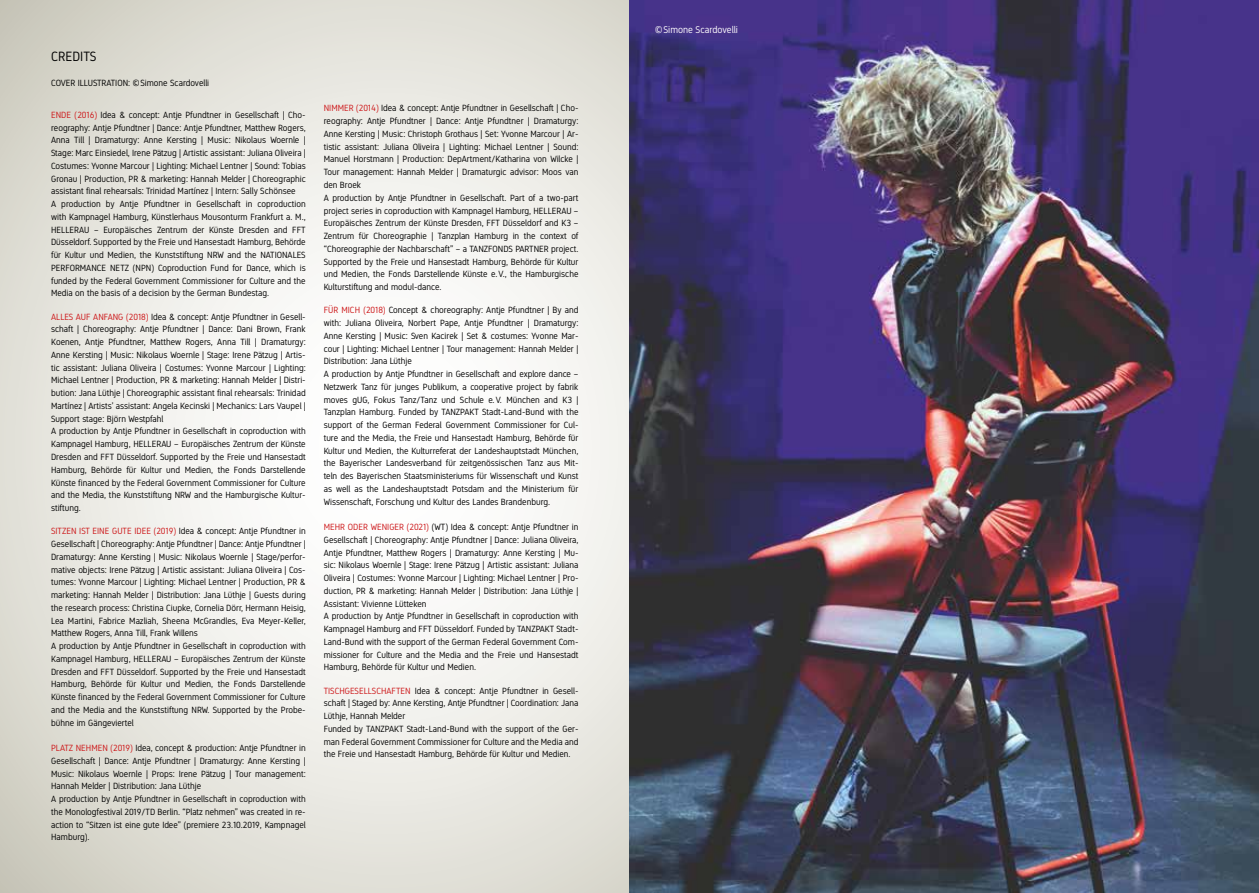
<style>
.page{position:relative;width:1259px;height:893px;background:#fff}
.page>*{position:absolute;margin:0;border:0;box-sizing:border-box;transform-origin:0 0}
.t1{font:13.5px "Gidole";color:#000}
.t2{font:9.75px "Gidole";color:#fff}
.t3{font:9px/12.8px "Gidole";color:#000}
.s1{color:#cd1719}
</style>
<div class="page">
<svg style="left:0;top:0;width:629px;height:893px"></svg>
<img style="left:629px;top:0;width:630px;height:893px">
<h1 class="t1" style="left:51px;top:48px;width:47px">CREDITS</h1>
<p class="t3" style="left:51px;top:77px;width:160px">COVER ILLUSTRATION: ©Simone Scardovelli</p>
<p class="t3" style="left:51px;top:108px;width:256px"><span class="s1">ENDE (2016)</span> Idea &amp; concept: Antje Pfundtner in Gesellschaft | Cho&shy;reography: Antje Pfundtner | Dance: Antje Pfundtner, Matthew Rogers, Anna Till | Dramaturgy: Anne Kersting | Music: Nikolaus Woernle | Stage: Marc Einsiedel, Irene Pätzug | Artistic assistant: Juliana Oliveira | Costumes: Yvonne Marcour | Lighting: Michael Lentner | Sound: Tobias Gronau | Production, PR &amp; marketing: Hannah Melder | Choreographic assistant final rehearsals: Trinidad Martínez | Intern: Sally Schönsee<br>A production by Antje Pfundtner in Gesellschaft in coproduction with Kampnagel Hamburg, Künstlerhaus Mousonturm Frankfurt a. M., HELLERAU – Europäisches Zentrum der Künste Dresden and FFT Düsseldorf. Supported by the Freie und Hansestadt Hamburg, Behörde für Kultur und Medien, the Kunststiftung NRW and the NATIONALES PERFORMANCE NETZ (NPN) Coproduction Fund for Dance, which is funded by the Federal Government Commissioner for Culture and the Media on the basis of a decision by the German Bundestag.</p>
<p class="t3" style="left:51px;top:310px;width:256px"><span class="s1">ALLES AUF ANFANG (2018)</span> Idea &amp; concept: Antje Pfundtner in Gesell&shy;schaft | Choreography: Antje Pfundtner | Dance: Dani Brown, Frank Koenen, Antje Pfundtner, Matthew Rogers, Anna Till | Dramaturgy:<br>Anne Kersting | Music: Nikolaus Woernle | Stage: Irene Pätzug | Artis&shy;tic assistant: Juliana Oliveira | Costumes: Yvonne Marcour | Lighting:<br>Michael Lentner | Production, PR &amp; marketing: Hannah Melder | Distri&shy;bution: Jana Lüthje | Choreographic assistant final rehearsals: Trinidad Martínez | Artists’ assistant: Angela Kecinski | Mechanics: Lars Vaupel | Support stage: Björn Westpfahl<br>A production by Antje Pfundtner in Gesellschaft in coproduction with Kampnagel Hamburg, HELLERAU – Europäisches Zentrum der Künste Dresden and FFT Düsseldorf. Supported by the Freie und Hansestadt Hamburg, Behörde für Kultur und Medien, the Fonds Darstellende Künste financed by the Federal Government Commissioner for Culture and the Media, the Kunststiftung NRW and the Hamburgische Kultur&shy;stiftung.</p>
<p class="t3" style="left:51px;top:525px;width:256px"><span class="s1">SITZEN IST EINE GUTE IDEE (2019)</span> Idea &amp; concept: Antje Pfundtner in Gesellschaft | Choreography: Antje Pfundtner | Dance: Antje Pfundtner | Dramaturgy: Anne Kersting | Music: Nikolaus Woernle | Stage/perfor&shy;mative objects: Irene Pätzug | Artistic assistant: Juliana Oliveira | Cos&shy;tumes: Yvonne Marcour | Lighting: Michael Lentner | Production, PR &amp; marketing: Hannah Melder | Distribution: Jana Lüthje | Guests during the research process: Christina Ciupke, Cornelia Dörr, Hermann Heisig, Lea Martini, Fabrice Mazliah, Sheena McGrandles, Eva Meyer-Keller, Matthew Rogers, Anna Till, Frank Willens<br>A production by Antje Pfundtner in Gesellschaft in coproduction with Kampnagel Hamburg, HELLERAU – Europäisches Zentrum der Künste Dresden and FFT Düsseldorf. Supported by the Freie und Hansestadt Hamburg, Behörde für Kultur und Medien, the Fonds Darstellende Künste financed by the Federal Government Commissioner for Culture and the Media and the Kunststiftung NRW. Supported by the Probe&shy;bühne im Gängeviertel</p>
<p class="t3" style="left:51px;top:741px;width:256px"><span class="s1">PLATZ NEHMEN (2019)</span> Idea, concept &amp; production: Antje Pfundtner in Gesellschaft | Dance: Antje Pfundtner | Dramaturgy: Anne Kersting | Music: Nikolaus Woernle | Props: Irene Pätzug | Tour management:<br>Hannah Melder | Distribution: Jana Lüthje<br>A production by Antje Pfundtner in Gesellschaft in coproduction with the Monologfestival 2019/TD Berlin. “Platz nehmen” was created in re&shy;action to “Sitzen ist eine gute Idee” (premiere 23.10.2019, Kampnagel Hamburg).</p>
<p class="t3" style="left:324px;top:102px;width:256px"><span class="s1">NIMMER (2014)</span> Idea &amp; concept: Antje Pfundtner in Gesellschaft | Cho&shy;reography: Antje Pfundtner | Dance: Antje Pfundtner | Dramaturgy:<br>Anne Kersting | Music: Christoph Grothaus | Set: Yvonne Marcour | Ar&shy;tistic assistant: Juliana Oliveira | Lighting: Michael Lentner | Sound:<br>Manuel Horstmann | Production: DepArtment/Katharina von Wilcke | Tour management: Hannah Melder | Dramaturgic advisor: Moos van den Broek<br>A production by Antje Pfundtner in Gesellschaft. Part of a two-part project series in coproduction with Kampnagel Hamburg, HELLERAU – Europäisches Zentrum der Künste Dresden, FFT Düsseldorf and K3 – Zentrum für Choreographie | Tanzplan Hamburg in the context of “Choreographie der Nachbarschaft” – a TANZFONDS PARTNER project.<br>Supported by the Freie und Hansestadt Hamburg, Behörde für Kultur und Medien, the Fonds Darstellende Künste e.V., the Hamburgische Kulturstiftung and modul-dance.</p>
<p class="t3" style="left:324px;top:304px;width:256px"><span class="s1">FÜR MICH (2018)</span> Concept &amp; choreography: Antje Pfundtner | By and with: Juliana Oliveira, Norbert Pape, Antje Pfundtner | Dramaturgy:<br>Anne Kersting | Music: Sven Kacirek | Set &amp; costumes: Yvonne Mar&shy;cour | Lighting: Michael Lentner | Tour management: Hannah Melder | Distribution: Jana Lüthje<br>A production by Antje Pfundtner in Gesellschaft and explore dance – Netzwerk Tanz für junges Publikum, a cooperative project by fabrik moves gUG, Fokus Tanz/Tanz und Schule e.V. München and K3 | Tanzplan Hamburg. Funded by TANZPAKT Stadt-Land-Bund with the support of the German Federal Government Commissioner for Cul&shy;ture and the Media, the Freie und Hansestadt Hamburg, Behörde für Kultur und Medien, the Kulturreferat der Landeshauptstadt München, the Bayerischer Landesverband für zeitgenössischen Tanz aus Mit&shy;teln des Bayerischen Staatsministeriums für Wissenschaft und Kunst as well as the Landeshauptstadt Potsdam and the Ministerium für Wissenschaft, Forschung und Kultur des Landes Brandenburg.</p>
<p class="t3" style="left:324px;top:520px;width:256px"><span class="s1">MEHR ODER WENIGER (2021)</span> (WT) Idea &amp; concept: Antje Pfundtner in Gesellschaft | Choreography: Antje Pfundtner | Dance: Juliana Oliveira, Antje Pfundtner, Matthew Rogers | Dramaturgy: Anne Kersting | Mu&shy;sic: Nikolaus Woernle | Stage: Irene Pätzug | Artistic assistant: Juliana Oliveira | Costumes: Yvonne Marcour | Lighting: Michael Lentner | Pro&shy;duction, PR &amp; marketing: Hannah Melder | Distribution: Jana Lüthje | Assistant: Vivienne Lütteken<br>A production by Antje Pfundtner in Gesellschaft in coproduction with Kampnagel Hamburg and FFT Düsseldorf. Funded by TANZPAKT Stadt-Land-Bund with the support of the German Federal Government Com&shy;missioner for Culture and the Media and the Freie und Hansestadt Hamburg, Behörde für Kultur und Medien.</p>
<p class="t3" style="left:324px;top:684px;width:256px"><span class="s1">TISCHGESELLSCHAFTEN</span> Idea &amp; concept: Antje Pfundtner in Gesell&shy;schaft | Staged by: Anne Kersting, Antje Pfundtner | Coordination: Jana Lüthje, Hannah Melder<br>Funded by TANZPAKT Stadt-Land-Bund with the support of the Ger&shy;man Federal Government Commissioner for Culture and the Media and the Freie und Hansestadt Hamburg, Behörde für Kultur und Medien.</p>
<p class="t2" style="left:655px;top:24px;width:84px">©Simone Scardovelli</p>
</div>
